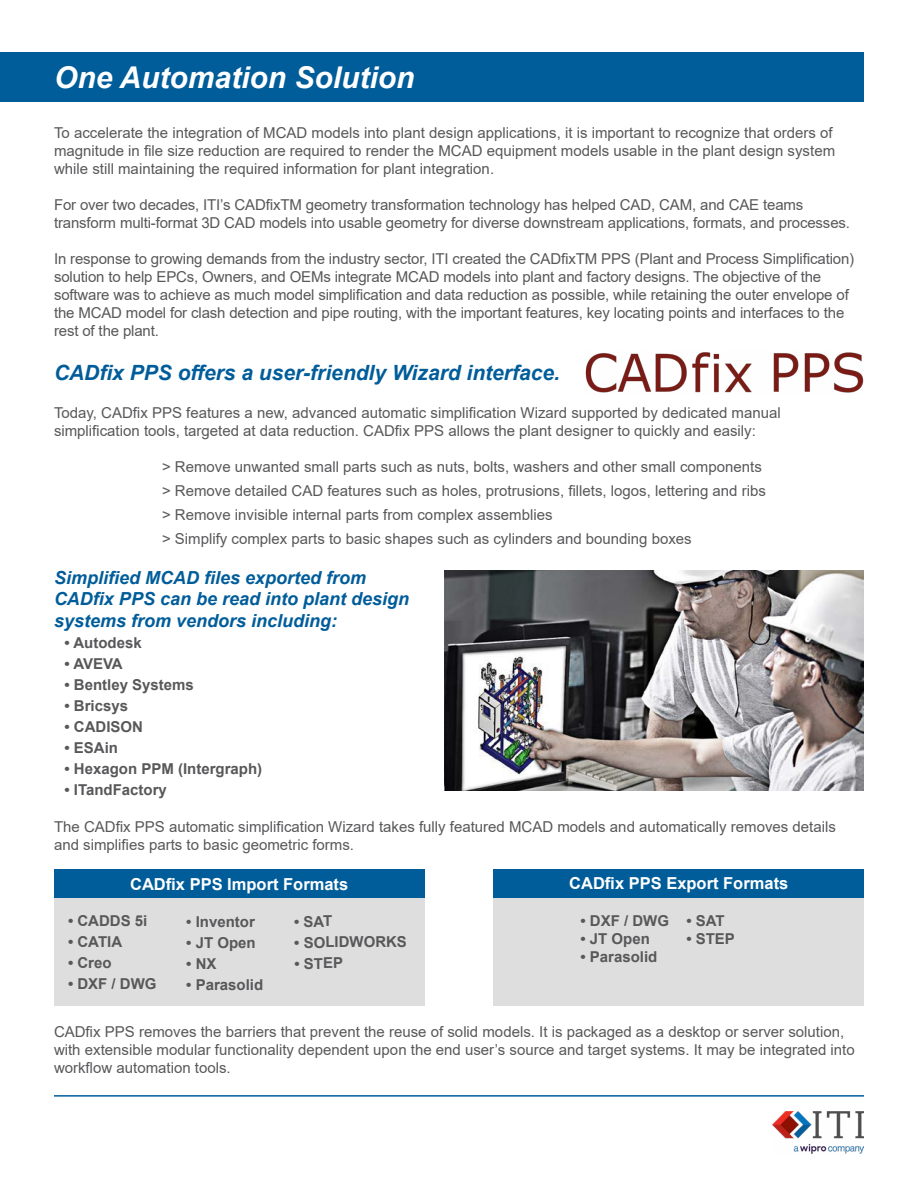
<style>
.page{position:relative;width:918px;height:1188px;background:#fff}
.page>*{position:absolute;margin:0;border:0;box-sizing:border-box;transform-origin:0 0}
.t1{font:italic 700 30px "Arial";color:#fff}
.t2{font:italic 700 21px "Arial";color:#005d9a}
.t3{font:italic 700 18px/21.6px "Arial";color:#005d9a}
.t4{font:700 16.5px "Arial";color:#fff}
.t5{font:15px/18px "Arial";color:#58585a}
.t6{font:700 15px "Arial";color:#58585a}
</style>
<div class="page">
<img style="left:772px;top:1111px;width:92px;height:42px">
<hr style="left:54px;top:1095px;width:810px;height:2px;background:#005d9a">
<div style="left:0;top:52px;width:864px;height:50px;background:#005d9a"></div>
<img style="left:585px;top:352px;width:279px;height:41px">
<img style="left:444px;top:571px;width:420px;height:219px">
<div style="left:54px;top:870px;width:370px;height:28px;background:#005d9a"></div>
<div style="left:54px;top:898px;width:370px;height:108px;background:#dedede"></div>
<div style="left:494px;top:870px;width:370px;height:28px;background:#005d9a"></div>
<div style="left:494px;top:898px;width:370px;height:108px;background:#dedede"></div>
<h1 class="t1" style="left:54px;top:57px;width:362px">One Automation Solution</h1>
<p class="t5" style="left:54px;top:124px;width:783px">To accelerate the integration of MCAD models into plant design applications, it is important to recognize that orders of magnitude in file size reduction are required to render the MCAD equipment models usable in the plant design system while still maintaining the required information for plant integration.</p>
<p class="t5" style="left:54px;top:196px;width:798px">For over two decades, ITI’s CADfixTM geometry transformation technology has helped CAD, CAM, and CAE teams transform multi-format 3D CAD models into usable geometry for diverse downstream applications, formats, and processes.</p>
<p class="t5" style="left:54px;top:250px;width:802px">In response to growing demands from the industry sector, ITI created the CADfixTM PPS (Plant and Process Simplification) solution to help EPCs, Owners, and OEMs integrate MCAD models into plant and factory designs. The objective of the software was to achieve as much model simplification and data reduction as possible, while retaining the outer envelope of the MCAD model for clash detection and pipe routing, with the important features, key locating points and interfaces to the rest of the plant.</p>
<h2 class="t2" style="left:54px;top:358px;width:507px">CADfix PPS offers a user-friendly Wizard interface.</h2>
<p class="t5" style="left:54px;top:404px;width:728px">Today, CADfix PPS features a new, advanced automatic simplification Wizard supported by dedicated manual simplification tools, targeted at data reduction. CADfix PPS allows the plant designer to quickly and easily:</p>
<p class="t5" style="left:162px;top:455px;width:606px;line-height:24px">&gt; Remove unwanted small parts such as nuts, bolts, washers and other small components &gt; Remove detailed CAD features such as holes, protrusions, fillets, logos, lettering and ribs &gt; Remove invisible internal parts from complex assemblies<br>&gt; Simplify complex parts to basic shapes such as cylinders and bounding boxes</p>
<p class="t3" style="left:54px;top:567px;width:357px">Simplified MCAD files exported from<br>CADfix PPS can be read into plant design systems from vendors including:</p>
<p class="t6" style="left:64px;top:632px;width:79px">• Autodesk</p>
<p class="t6" style="left:64px;top:653px;width:60px">• AVEVA</p>
<p class="t6" style="left:64px;top:674px;width:131px">• Bentley Systems</p>
<p class="t6" style="left:64px;top:695px;width:65px">• Bricsys</p>
<p class="t6" style="left:64px;top:716px;width:80px">• CADISON</p>
<p class="t6" style="left:64px;top:737px;width:55px">• ESAin</p>
<p class="t6" style="left:64px;top:758px;width:199px">• Hexagon PPM (Intergraph)</p>
<p class="t6" style="left:64px;top:779px;width:104px">• ITandFactory</p>
<p class="t5" style="left:54px;top:817px;width:783px">The CADfix PPS automatic simplification Wizard takes fully featured MCAD models and automatically removes details and simplifies parts to basic geometric forms.</p>
<p class="t4" style="left:130px;top:873px;width:220px">CADfix PPS Import Formats</p>
<p class="t6" style="left:68px;top:910px;width:81px">• CADDS 5i</p>
<p class="t6" style="left:68px;top:931px;width:56px">• CATIA</p>
<p class="t6" style="left:68px;top:952px;width:45px">• Creo</p>
<p class="t6" style="left:68px;top:973px;width:90px">• DXF / DWG</p>
<p class="t6" style="left:294px;top:911px;width:40px;rotate:-1deg">• SAT</p>
<p class="t6" style="left:294px;top:932px;width:114px;rotate:-1deg">• SOLIDWORKS</p>
<p class="t6" style="left:294px;top:953px;width:50px;rotate:-1deg">• STEP</p>
<p class="t6" style="left:186px;top:911px;width:70px">• Inventor</p>
<p class="t6" style="left:186px;top:932px;width:71px">• JT Open</p>
<p class="t6" style="left:186px;top:953px;width:32px">• NX</p>
<p class="t6" style="left:186px;top:974px;width:78px">• Parasolid</p>
<p class="t4" style="left:569px;top:872px;width:221px">CADfix PPS Export Formats</p>
<p class="t6" style="left:580px;top:910px;width:90px">• DXF / DWG</p>
<p class="t6" style="left:580px;top:928px;width:71px">• JT Open</p>
<p class="t6" style="left:580px;top:946px;width:78px">• Parasolid</p>
<p class="t6" style="left:686px;top:910px;width:40px">• SAT</p>
<p class="t6" style="left:686px;top:928px;width:50px">• STEP</p>
<p class="t5" style="left:54px;top:1023px;width:802px">CADfix PPS removes the barriers that prevent the reuse of solid models. It is packaged as a desktop or server solution, with extensible modular functionality dependent upon the end user’s source and target systems. It may be integrated into workflow automation tools.</p>
</div>
